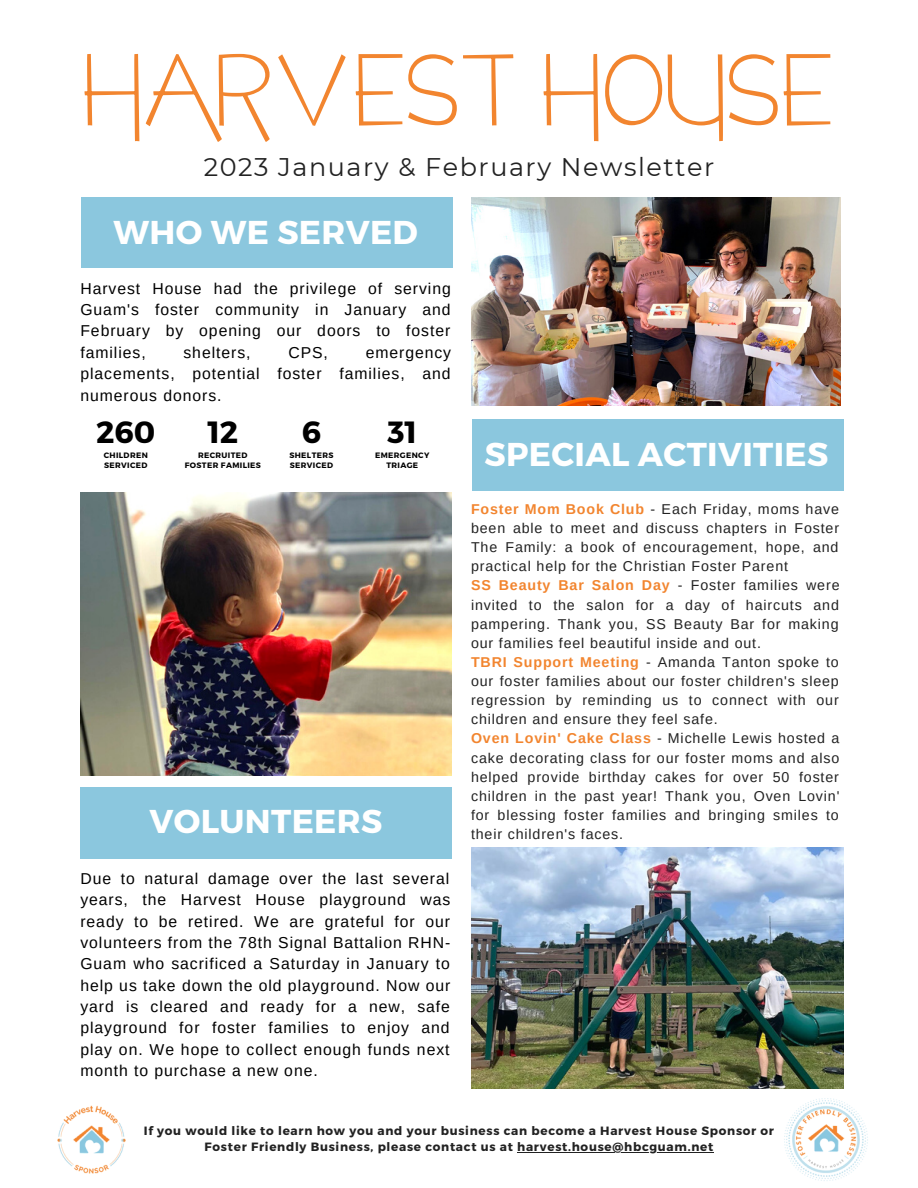
<style>
.page{position:relative;width:918px;height:1188px;background:#fff}
.page>*{position:absolute;margin:0;border:0;box-sizing:border-box;transform-origin:0 0}
.t1{font:96.3px "cafbrewery";letter-spacing:.01em;color:#f2852f}
.t2{font:700 33px "Montserrat";letter-spacing:.01em;color:#fff}
.t3{font:700 30.6px "Montserrat";color:#000}
.t4{font:25.5px "Montserrat";letter-spacing:.06em;color:#222}
.t5{font:15.75px/21.3px "Arimo";letter-spacing:.06em;color:#000;text-align:justify}
.t6{font:14.25px/19.2px "Arimo";letter-spacing:.06em;color:#222}
.t7{font:700 12px/16px "Montserrat";letter-spacing:.06em;color:#222;text-align:center}
.t8{font:700 7.8px/10.5px "Montserrat";letter-spacing:.045em;color:#000}
.s1{font-weight:700;color:#f2852f}
</style>
<div class="page">
<img style="left:471px;top:197px;width:369px;height:208px">
<img style="left:471px;top:848px;width:372px;height:241px">
<img style="left:80px;top:492px;width:372px;height:284px">
<img style="left:57px;top:1105px;width:69px;height:69px">
<img style="left:784px;top:1098px;width:84px;height:83px">
<hr style="left:517px;top:1152px;width:197px;height:1px;background:#222">
<div style="left:80px;top:787px;width:372px;height:71px;background:#8bc7de"></div>
<div style="left:81px;top:197px;width:372px;height:71px;background:#8bc7de"></div>
<div style="left:472px;top:419px;width:371px;height:71px;background:#8bc7de"></div>
<h1 class="t1" style="left:84px;top:53px;width:752px">HARVEST HOUSE</h1>
<h3 class="t4" style="left:204px;top:151px;width:512px">2023 January &amp; February Newsletter</h3>
<h2 class="t2" style="left:114px;top:211px;width:306px">WHO WE SERVED</h2>
<p class="t5" style="left:80px;top:278px;width:372px">Harvest House had the privilege of serving Guam's foster community in January and February by opening our doors to foster families,</p>
<p class="t5" style="left:184px;top:342px;width:69px">shelters,</p>
<p class="t5" style="left:288px;top:342px;width:41px">CPS,</p>
<p class="t5" style="left:80px;top:342px;width:372px;text-indent:285px">emergency placements, potential foster families, and numerous donors.</p>
<h3 class="t3" style="left:302px;top:412px;width:21px">6</h3>
<p class="t8" style="left:289px;top:449px;width:46px">SHELTERS<br>SERVICED</p>
<h3 class="t3" style="left:96px;top:412px;width:61px">260</h3>
<p class="t8" style="left:104px;top:449px;width:46px">CHILDREN<br>SERVICED</p>
<h3 class="t3" style="left:207px;top:412px;width:33px">12</h3>
<p class="t8" style="left:185px;top:449px;width:78px;text-align:center">RECRUITED<br>FOSTER FAMILIES</p>
<h3 class="t3" style="left:387px;top:412px;width:31px">31</h3>
<p class="t8" style="left:375px;top:449px;width:56px;text-align:center">EMERGENCY<br>TRIAGE</p>
<h2 class="t2" style="left:149px;top:799px;width:234px">VOLUNTEERS</h2>
<p class="t5" style="left:80px;top:868px;width:371px">Due to natural damage over the last several years, the Harvest House playground was ready to be retired. We are grateful for our volunteers from the 78th Signal Battalion RHN-Guam who sacrificed a Saturday in January to help us take down the old playground. Now our yard is cleared and ready for a new, safe playground for foster families to enjoy and play on. We hope to collect enough funds next month to purchase a new one.</p>
<h2 class="t2" style="left:484px;top:433px;width:345px">SPECIAL ACTIVITIES</h2>
<p class="t6" style="left:471px;top:499px;width:370px"><span class="s1">Foster Mom Book Club</span> - Each Friday, moms have been able to meet and discuss chapters in Foster The Family: a book of encouragement, hope, and practical help for the Christian Foster Parent<br><span class="s1">SS Beauty Bar Salon Day</span> - Foster families were invited to the salon for a day of haircuts and pampering. Thank you, SS Beauty Bar for making our families feel beautiful inside and out.<br><span class="s1">TBRI Support Meeting</span> - Amanda Tanton spoke to our foster families about our foster children's sleep regression by reminding us to connect with our children and ensure they feel safe.<br><span class="s1">Oven Lovin' Cake Class</span> - Michelle Lewis hosted a cake decorating class for our foster moms and also helped provide birthday cakes for over 50 foster children in the past year! Thank you, Oven Lovin' for blessing foster families and bringing smiles to their children's faces.</p>
<p class="t7" style="left:144px;top:1122px;width:632px">If you would like to learn how you and your business can become a Harvest House Sponsor or<br>Foster Friendly Business, please contact us at harvest.house@hbcguam.net</p>
</div>
